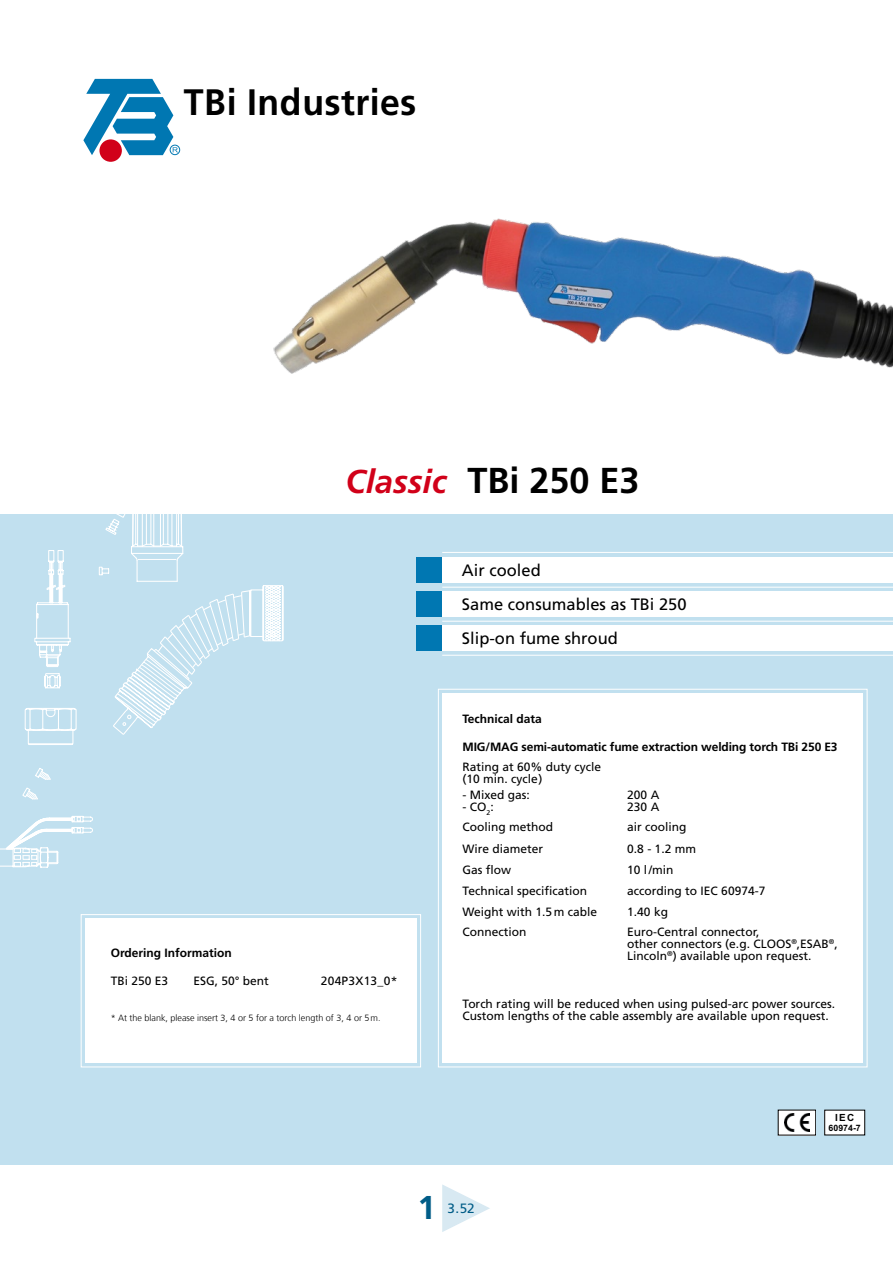
<style>
.page{position:relative;width:893px;height:1263px;background:#fff}
.page>*{position:absolute;margin:0;border:0;box-sizing:border-box;transform-origin:0 0}
.t1{font:700 36.75px "Frutiger";color:#000}
.t2{font:700 36px "Frutiger LT Std";color:#000}
.t3{font:700 33px "Frutiger LT Std";color:#005c87}
.t4{font:16.5px/34px "Frutiger LT Std";color:#000}
.t5{font:13.5px "Frutiger LT Std";color:#005c87}
.t6{font:12px/12px "Frutiger LT Std";color:#000}
.t7{font:700 12px "Frutiger LT Std";letter-spacing:-.01em;color:#000}
.t8{font:12px "Frutiger LT Std";letter-spacing:.02em;color:#000}
.t9{font:700 9.9px "Arial";color:#000}
.t10{font:300 9px "Frutiger";color:#000}
.t11{font:700 8.7px "Arial";color:#000}
.s1{font-style:italic;font-size:33px;color:#d10019}
.s2{font-family:"Times New Roman";font-weight:400;font-size:67.5px;color:#d8e9f2}
</style>
<div class="page">
<div style="left:0;top:514px;width:893px;height:651px;background:#c1e0ef"></div>
<svg style="left:80px;top:914px;width:341px;height:154px;background:#fafcfd"></svg>
<svg style="left:438px;top:688px;width:430px;height:380px"></svg>
<div style="left:417px;top:557px;width:476px;height:25px;background:#fff"></div>
<div style="left:417px;top:557px;width:25px;height:25px;background:#0077b2"></div>
<hr style="left:442px;top:552px;width:451px;height:1px;background:#fff">
<div style="left:417px;top:591px;width:476px;height:25px;background:#fff"></div>
<div style="left:417px;top:591px;width:25px;height:25px;background:#0077b2"></div>
<hr style="left:442px;top:587px;width:451px;height:1px;background:#fff">
<div style="left:417px;top:625px;width:476px;height:26px;background:#fff"></div>
<div style="left:417px;top:625px;width:25px;height:26px;background:#0077b2"></div>
<hr style="left:442px;top:621px;width:451px;height:1px;background:#fff">
<hr style="left:442px;top:655px;width:451px;height:1px;background:#fff">
<div style="left:442px;top:693px;width:421px;height:370px;background:#fff"></div>
<svg style="left:24px;top:514px;width:260px;height:231px"></svg>
<svg style="left:0;top:816px;width:93px;height:52px"></svg>
<svg style="left:22px;top:768px;width:29px;height:32px"></svg>
<img style="left:273px;top:218px;width:620px;height:156px">
<div style="left:778px;top:1110px;width:38px;height:25px;background:#fff"></div>
<img style="left:784px;top:1113px;width:25px;height:18px">
<div style="left:825px;top:1110px;width:40px;height:25px;background:#fff"></div>
<div style="left:99px;top:139px;width:23px;height:23px;background:#d10019;border-radius:50%"></div>
<div style="left:170px;top:145px;width:10px;height:10px;border:1px solid #0077b2;border-radius:50%"></div>
<svg style="left:83px;top:79px;width:95px;height:76px"></svg>
<h1 class="t1" style="left:184px;top:81px;width:234px">TBi Industries</h1>
<h2 class="t2" style="left:346px;top:459px;width:295px"><span class="s1">Classic</span> TBi 250 E3</h2>
<h3 class="t4" style="left:462px;top:553px;width:226px">Air cooled<br>Same consumables as TBi 250<br>Slip-on fume shroud</h3>
<p class="t7" style="left:111px;top:946px;width:123px">Ordering Information</p>
<p class="t6" style="left:111px;top:974px;width:59px">TBi 250 E3</p>
<p class="t6" style="left:193px;top:974px;width:77px">ESG, 50° bent</p>
<p class="t8" style="left:321px;top:973px;width:78px">204P3X13_0*</p>
<p class="t10" style="left:111px;top:1012px;width:271px">* At the blank, please insert 3, 4 or 5 for a torch length of 3, 4 or 5 m.</p>
<p class="t7" style="left:463px;top:712px;width:81px">Technical data</p>
<p class="t7" style="left:463px;top:739px;width:377px">MIG/MAG semi-automatic fume extraction welding torch TBi 250 E3</p>
<p class="t6" style="left:463px;top:761px;width:140px">Rating at 60% duty cycle (10 min. cycle)</p>
<p class="t6" style="left:463px;top:789px;width:69px">- Mixed gas:</p>
<p class="t6" style="left:463px;top:801px;width:33px">- CO<sub>2</sub>:</p>
<p class="t6" style="left:627px;top:789px;width:34px">200 A<br>230 A</p>
<p class="t6" style="left:463px;top:821px;width:92px">Cooling method</p>
<p class="t6" style="left:627px;top:821px;width:61px">air cooling</p>
<p class="t6" style="left:463px;top:842px;width:82px">Wire diameter</p>
<p class="t6" style="left:627px;top:842px;width:70px">0.8 - 1.2 mm</p>
<p class="t6" style="left:463px;top:864px;width:50px">Gas flow</p>
<p class="t6" style="left:627px;top:864px;width:48px">10 l/min</p>
<p class="t6" style="left:463px;top:885px;width:126px">Technical specification</p>
<p class="t6" style="left:627px;top:885px;width:140px">according to IEC 60974-7</p>
<p class="t6" style="left:463px;top:906px;width:136px">Weight with 1.5m cable</p>
<p class="t6" style="left:627px;top:906px;width:42px">1.40 kg</p>
<p class="t6" style="left:463px;top:926px;width:65px">Connection</p>
<p class="t6" style="left:627px;top:926px;width:212px">Euro-Central connector,<br>other connectors (e.g. CLOOS<sup>®</sup>,ESAB<sup>®</sup>,<br>Lincoln<sup>®</sup>) available upon request.</p>
<p class="t6" style="left:463px;top:998px;width:374px">Torch rating will be reduced when using pulsed-arc power sources.<br>Custom lengths of the cable assembly are available upon request.</p>
<h3 class="t3" style="left:418px;top:1188px;width:83px">1<span class="s2">►</span></h3>
<p class="t5" style="left:447px;top:1201px;width:29px">3.52</p>
<p class="t9" style="left:835px;top:1111px;width:21px">IEC</p>
<p class="t11" style="left:829px;top:1123px;width:34px">60974-7</p>
</div>
